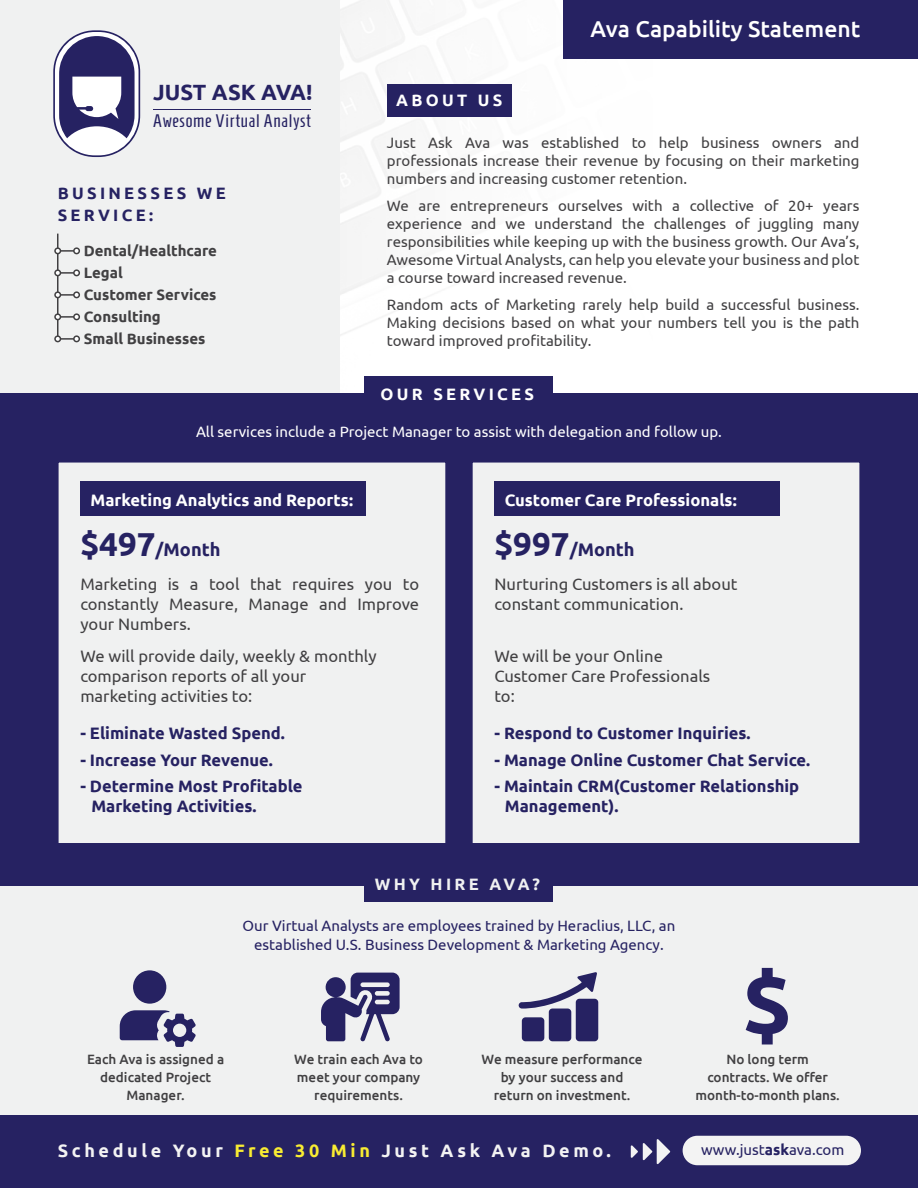
<style>
.page{position:relative;width:918px;height:1188px;background:#fff}
.page>*{position:absolute;margin:0;border:0;box-sizing:border-box;transform-origin:0 0}
.t1{font:500 22.95px "Ubuntu";color:#fff}
.t2{font:700 22.05px "Ubuntu";color:#262262}
.t3{font:18.15px "Homenaje";letter-spacing:.035em;color:#262262}
.t4{font:700 18.15px "Ubuntu";color:#262262}
.t5{font:700 18px "Ubuntu";letter-spacing:.2em;color:#f3f3f3}
.t6{font:16.5px/20px "Ubuntu";color:#414042}
.t7{font:700 16.5px/20px "Ubuntu";color:#262262}
.t8{font:700 16.5px "Ubuntu";color:#fff}
.t9{font:700 16.5px/22.5px "Ubuntu";letter-spacing:.2em;color:#262262}
.t10{font:700 16.5px "Ubuntu";letter-spacing:.2em;color:#f0f1f1}
.t11{font:700 16.5px "Ubuntu";letter-spacing:.2em;color:#fff}
.t12{font:15px/18px "Ubuntu";color:#414042;text-align:justify}
.t13{font:15px/19.5px "Ubuntu";color:#262262;text-align:center}
.t14{font:15px "Ubuntu";color:#fff}
.t15{font:700 15px/22px "Ubuntu";color:#414042}
.t16{font:500 13.5px/18px "Ubuntu";color:#414042;text-align:center}
.s1{font-size:33.15px}
.s2{color:#f8ec32}
.s3{font-weight:700}
</style>
<div class="page">
<div style="left:387px;top:84px;width:125px;height:32px;background:#262262"></div>
<div style="left:0;top:883px;width:918px;height:234px;background:#f0f1f1"></div>
<div style="left:0;top:1115px;width:918px;height:73px;background:#262262"></div>
<div style="left:683px;top:1136px;width:178px;height:29px;background:#f3f3f3;border-radius:15px"></div>
<div style="left:0;top:0;width:339px;height:424px;background:#f0f1f1"></div>
<svg style="left:53px;top:30px;width:87px;height:127px"></svg>
<hr style="left:153px;top:109px;width:158px;height:1px;background:#262262">
<div style="left:0;top:393px;width:918px;height:493px;background:#262262"></div>
<div style="left:57px;top:461px;width:390px;height:384px;background:#f0f1f1;border:2px solid #262262"></div>
<div style="left:80px;top:481px;width:286px;height:35px;background:#262262"></div>
<div style="left:471px;top:461px;width:390px;height:384px;background:#f0f1f1;border:2px solid #262262"></div>
<div style="left:494px;top:481px;width:286px;height:35px;background:#262262"></div>
<div style="left:564px;top:0;width:354px;height:58px;background:#262262"></div>
<hr style="left:57px;top:234px;width:2px;height:105px;background:#414042">
<div style="left:54px;top:247px;width:7px;height:7px;border:2px solid #414042;border-radius:50%"></div>
<svg style="left:55px;top:248px;width:24px;height:6px"></svg>
<div style="left:73px;top:247px;width:7px;height:7px;border:2px solid #414042;border-radius:50%"></div>
<div style="left:54px;top:269px;width:7px;height:7px;border:2px solid #414042;border-radius:50%"></div>
<svg style="left:55px;top:270px;width:24px;height:6px"></svg>
<div style="left:73px;top:269px;width:7px;height:7px;border:2px solid #414042;border-radius:50%"></div>
<div style="left:54px;top:291px;width:7px;height:7px;border:2px solid #414042;border-radius:50%"></div>
<svg style="left:55px;top:292px;width:24px;height:6px"></svg>
<div style="left:73px;top:291px;width:7px;height:7px;border:2px solid #414042;border-radius:50%"></div>
<div style="left:54px;top:313px;width:7px;height:7px;border:2px solid #414042;border-radius:50%"></div>
<svg style="left:55px;top:314px;width:24px;height:6px"></svg>
<div style="left:73px;top:313px;width:7px;height:7px;border:2px solid #414042;border-radius:50%"></div>
<div style="left:54px;top:335px;width:7px;height:7px;border:2px solid #414042;border-radius:50%"></div>
<svg style="left:55px;top:336px;width:24px;height:6px"></svg>
<div style="left:73px;top:335px;width:7px;height:7px;border:2px solid #414042;border-radius:50%"></div>
<div style="left:365px;top:870px;width:188px;height:32px;background:#262262"></div>
<div style="left:365px;top:376px;width:188px;height:33px;background:#262262"></div>
<svg style="left:631px;top:1139px;width:39px;height:25px"></svg>
<div style="left:133px;top:970px;width:33px;height:34px;background:#262262;border-radius:50%"></div>
<svg style="left:120px;top:1010px;width:76px;height:37px"></svg>
<svg style="left:321px;top:973px;width:79px;height:68px"></svg>
<svg style="left:746px;top:968px;width:42px;height:76px"></svg>
<div style="left:522px;top:1017px;width:22px;height:24px;background:#262262;border-radius:4px"></div>
<div style="left:549px;top:1009px;width:22px;height:32px;background:#262262;border-radius:4px"></div>
<div style="left:576px;top:999px;width:22px;height:42px;background:#262262;border-radius:4px"></div>
<svg style="left:519px;top:972px;width:78px;height:37px"></svg>
<h2 class="t2" style="left:153px;top:79px;width:161px">JUST ASK AVA!</h2>
<p class="t3" style="left:153px;top:111px;width:159px">Awesome Virtual Analyst</p>
<p class="t9" style="left:58px;top:182px;width:170px">BUSINESSES WE<br>SERVICE:</p>
<p class="t15" style="left:84px;top:240px;width:135px">Dental/Healthcare<br>Legal<br>Customer Services<br>Consulting<br>Small Businesses</p>
<h1 class="t1" style="left:591px;top:15px;width:271px">Ava Capability Statement</h1>
<p class="t8" style="left:396px;top:90px;width:108px">ABOUT US</p>
<p class="t12" style="left:387px;top:133px;width:474px">Just Ask Ava was established to help business owners and professionals increase their revenue by focusing on their marketing numbers and increasing customer retention.</p>
<p class="t12" style="left:387px;top:196px;width:474px">We are entrepreneurs ourselves with a collective of 20+ years experience and we understand the challenges of juggling many responsibilities while keeping up with the business growth. Our Ava’s, Awesome Virtual Analysts, can help you elevate your business and plot a course toward increased revenue.</p>
<p class="t12" style="left:387px;top:295px;width:474px">Random acts of Marketing rarely help build a successful business.<br>Making decisions based on what your numbers tell you is the path toward improved profitability.</p>
<p class="t11" style="left:380px;top:384px;width:155px">OUR SERVICES</p>
<p class="t14" style="left:196px;top:423px;width:528px">All services include a Project Manager to assist with delegation and follow up.</p>
<p class="t8" style="left:91px;top:490px;width:264px">Marketing Analytics and Reports:</p>
<p class="t4" style="left:80px;top:538px;width:142px"><span class="s1">$497</span>/Month</p>
<p class="t6" style="left:80px;top:574px;width:340px;text-align:justify">Marketing is a tool that requires you to constantly Measure, Manage and Improve your Numbers.</p>
<p class="t6" style="left:80px;top:646px;width:298px">We will provide daily, weekly &amp; monthly comparison reports of all your marketing activities to:</p>
<p class="t7" style="left:80px;top:723px;width:206px">- Eliminate Wasted Spend.</p>
<p class="t7" style="left:80px;top:749px;width:194px">- Increase Your Revenue.</p>
<p class="t7" style="left:91px;top:776px;width:213px;text-indent:-11px">- Determine Most Profitable<br>Marketing Activities.</p>
<p class="t8" style="left:505px;top:490px;width:234px">Customer Care Professionals:</p>
<p class="t4" style="left:494px;top:538px;width:142px"><span class="s1">$997</span>/Month</p>
<p class="t6" style="left:494px;top:574px;width:245px">Nurturing Customers is all about constant communication.</p>
<p class="t6" style="left:494px;top:646px;width:217px">We will be your Online<br>Customer Care Professionals to:</p>
<p class="t7" style="left:494px;top:723px;width:258px">- Respond to Customer Inquiries.</p>
<p class="t7" style="left:494px;top:749px;width:317px">- Manage Online Customer Chat Service.</p>
<p class="t7" style="left:505px;top:776px;width:296px;text-indent:-10px">- Maintain CRM(Customer Relationship<br>Management).</p>
<p class="t10" style="left:375px;top:874px;width:167px">WHY HIRE AVA?</p>
<p class="t13" style="left:243px;top:915px;width:434px">Our Virtual Analysts are employees trained by Heraclius, LLC, an established U.S. Business Development &amp; Marketing Agency.</p>
<p class="t16" style="left:87px;top:1050px;width:139px">Each Ava is assigned a dedicated Project<br>Manager.</p>
<p class="t16" style="left:294px;top:1050px;width:130px">We train each Ava to meet your company requirements.</p>
<p class="t16" style="left:482px;top:1050px;width:163px">We measure performance by your success and return on investment.</p>
<p class="t16" style="left:695px;top:1050px;width:146px">No long term contracts. We offer month-to-month plans.</p>
<p class="t5" style="left:58px;top:1139px;width:555px">Schedule Your <span class="s2">Free 30 Min</span> Just Ask Ava Demo.</p>
<p class="t13" style="left:701px;top:1140px;width:145px">www.just<span class="s3">ask</span>ava.com</p>
</div>
